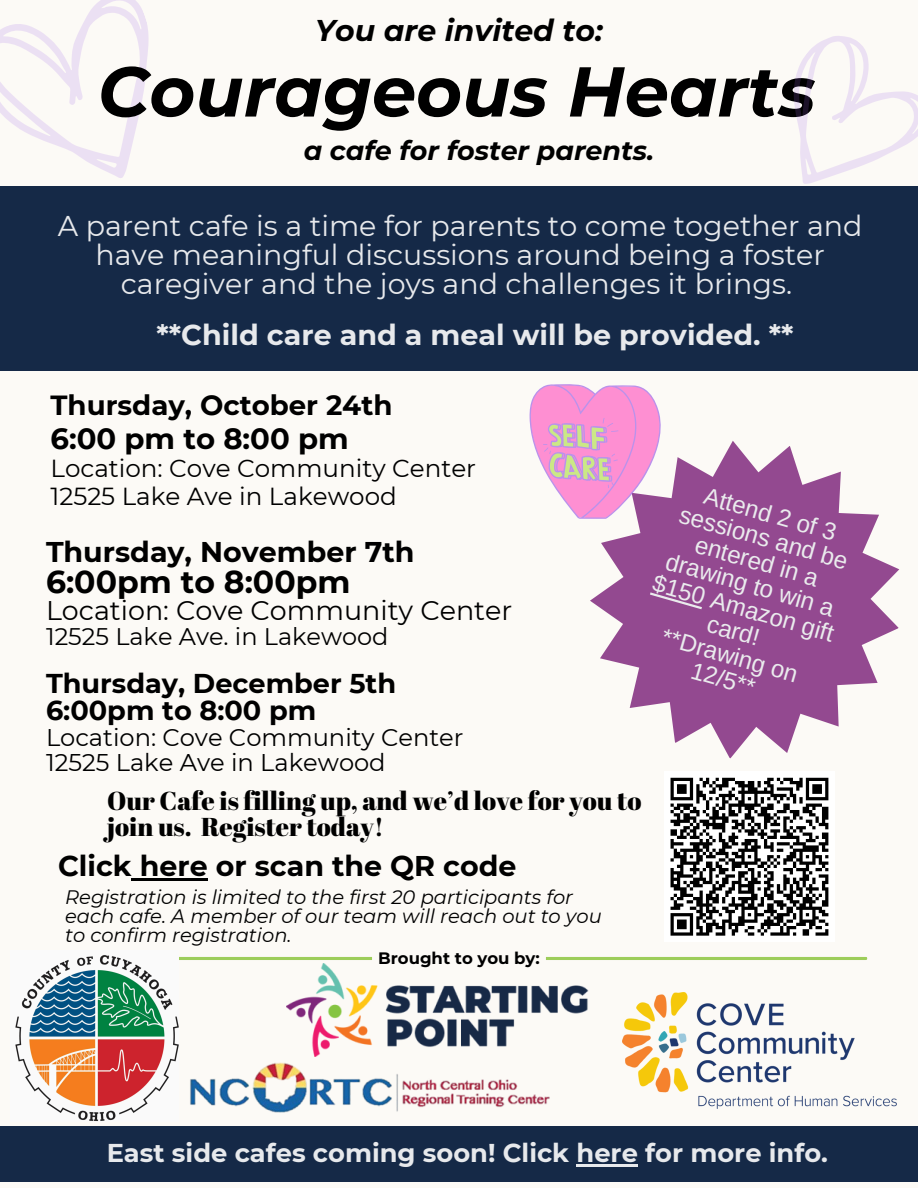
<style>
.page{position:relative;width:918px;height:1188px;background:#fcfaf6}
.page>*{position:absolute;margin:0;border:0;box-sizing:border-box;transform-origin:0 0}
.t1{font:italic 700 70.35px "Montserrat";color:#000}
.t2{font:700 31.5px "Montserrat";color:#000}
.t3{font:italic 700 30px "Montserrat";color:#000}
.t4{font:700 29.1px "Montserrat";color:#000}
.t5{font:28.5px/29.2px "Montserrat";color:#e7e9ec;text-align:center}
.t6{font:700 28.5px "Montserrat";color:#000}
.t7{font:700 28.5px "Montserrat";color:#e7e9ec}
.t8{font:700 27.6px "Montserrat";color:#000}
.t9{font:700 27.15px/27px "Montserrat";color:#000}
.t10{font:27px "Montserrat";color:#000}
.t11{font:italic 700 27px "Montserrat";color:#000}
.t12{font:25.8px/25.8px "Abril Fatface";color:#000}
.t13{font:700 25.8px "Montserrat";color:#e7e9ec}
.t14{font:24.6px/28.2px "Montserrat";color:#000}
.t15{font:24.15px/24.8px "Montserrat";color:#000}
.t16{font:24px/24.5px "Arimo";color:#e7e9ec;text-align:center}
.t17{font:24px "Montserrat";color:#000}
.t18{font:italic 19.5px/19.2px "Montserrat";color:#000}
.t19{font:700 16.5px "Montserrat";color:#000}
</style>
<div class="page">
<img style="left:286px;top:964px;width:303px;height:93px">
<div style="left:0;top:187px;width:918px;height:184px;background:#152947"></div>
<svg style="left:590px;top:441px;width:309px;height:318px;fill:#934990"></svg>
<svg style="left:650px;top:592px;width:52px;height:17px"></svg>
<svg style="left:179px;top:957px;width:688px;height:3px"></svg>
<svg style="left:0;top:0;width:191px;height:187px"></svg>
<svg style="left:741px;top:36px;width:177px;height:151px"></svg>
<div style="left:0;top:1126px;width:918px;height:56px;background:#152947"></div>
<img style="left:622px;top:993px;width:275px;height:116px">
<svg style="left:529px;top:384px;width:132px;height:134px"></svg>
<img style="left:190px;top:1062px;width:360px;height:51px">
<img style="left:15px;top:955px;width:163px;height:167px">
<hr style="left:577px;top:1165px;width:61px;height:2px;background:#e7e9ec">
<hr style="left:132px;top:878px;width:76px;height:2px;background:#000">
<div style="left:664px;top:771px;width:171px;height:171px;background:#fff"></div>
<svg style="left:670px;top:777px;width:159px;height:159px"></svg>
<h3 class="t3" style="left:315px;top:12px;width:289px">You are invited to:</h3>
<h2 class="t1" style="left:98px;top:48px;width:719px">Courageous Hearts</h2>
<h6 class="t11" style="left:304px;top:134px;width:352px">a cafe for foster parents.</h6>
<p class="t5" style="left:58px;top:211px;width:806px">A parent cafe is a time for parents to come together and have meaningful discussions around being a foster caregiver and the joys and challenges it brings.</p>
<h6 class="t7" style="left:156px;top:317px;width:639px">**Child care and a meal will be provided. **</h6>
<p class="t8" style="left:51px;top:388px;width:343px">Thursday, October 24th</p>
<p class="t4" style="left:51px;top:421px;width:300px">6:00 pm to 8:00 pm</p>
<p class="t14" style="left:51px;top:454px;width:427px">Location: Cove Community Center<br>12525 Lake Ave in Lakewood</p>
<h2 class="t6" style="left:46px;top:534px;width:370px">Thursday, November 7th</h2>
<h2 class="t2" style="left:46px;top:563px;width:306px">6:00pm to 8:00pm</h2>
<h2 class="t10" style="left:46px;top:594px;width:468px">Location: Cove Community Center</h2>
<h2 class="t17" style="left:46px;top:622px;width:344px">12525 Lake Ave. in Lakewood</h2>
<h5 class="t9" style="left:46px;top:670px;width:352px">Thursday, December 5th<br>6:00pm to 8:00 pm</h5>
<h5 class="t15" style="left:46px;top:725px;width:419px">Location: Cove Community Center<br>12525 Lake Ave in Lakewood</h5>
<h5 class="t12" style="left:107px;top:788px;width:536px">Our Cafe is filling up, and we’d love for you to join us. Register today!</h5>
<p class="t6" style="left:58px;top:848px;width:460px">Click here or scan the QR code</p>
<h2 class="t18" style="left:65px;top:887px;width:538px">Registration is limited to the first 20 participants for each cafe. A member of our team will reach out to you to confirm registration.</h2>
<p class="t19" style="left:378px;top:948px;width:163px">Brought to you by:</p>
<p class="t16" style="left:684px;top:476px;width:189px;rotate:16deg">Attend 2 of 3 sessions and be entered in a drawing to win a $150 Amazon gift</p>
<p class="t16" style="left:712px;top:599px;width:67px;line-height:48.9px;text-align:left;rotate:16deg">card!<br>12/5**</p>
<p class="t16" style="left:666px;top:624px;width:142px;rotate:16deg">**Drawing on</p>
<p class="t13" style="left:107px;top:1137px;width:723px">East side cafes coming soon! Click here for more info.</p>
</div>
